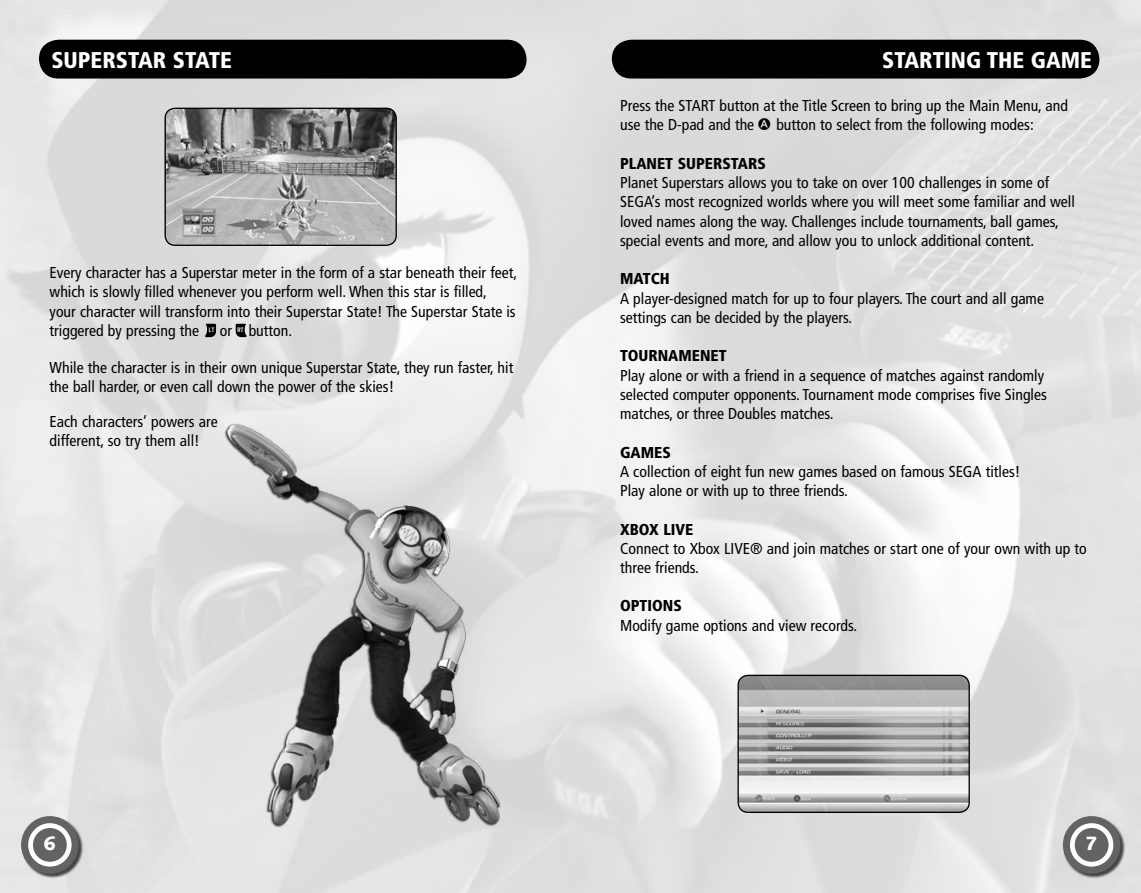
<style>
.page{position:relative;width:1141px;height:893px;background:#fff}
.page>*{position:absolute;margin:0;border:0;box-sizing:border-box;transform-origin:0 0}
.t1{font:900 condensed 22.75px "Frutiger LT Std";color:#fff}
.t2{font:900 19.25px "Syntax LT Std";color:#fff}
.t3{font:condensed 15.75px/19.2px "Frutiger LT Std";color:#000}
.t4{font:900 condensed 15.75px "Frutiger LT Std";color:#000}
</style>
<div class="page">
<img style="left:0;top:0;width:1141px;height:893px">
<div style="left:21px;top:816px;width:70px;height:69px;background:#000;opacity:.7"></div>
<div style="left:21px;top:816px;width:58px;height:58px;background:#636363;border-radius:50%"></div>
<svg style="left:28px;top:823px;width:44px;height:44px"></svg>
<div style="left:1063px;top:816px;width:69px;height:69px;background:#000;opacity:.7"></div>
<div style="left:1063px;top:816px;width:57px;height:58px;background:#636363;border-radius:50%"></div>
<svg style="left:1070px;top:823px;width:43px;height:44px"></svg>
<div style="left:39px;top:40px;width:488px;height:39px;background:#000;border-radius:20px"></div>
<img style="left:165px;top:108px;width:231px;height:137px">
<div style="left:165px;top:108px;width:232px;height:138px;border:1px solid #000;border-radius:10px"></div>
<div style="left:612px;top:40px;width:487px;height:39px;background:#000;border-radius:20px"></div>
<img style="left:738px;top:675px;width:231px;height:137px">
<div style="left:737px;top:675px;width:233px;height:138px;border:1px solid #000;border-radius:10px"></div>
<img style="left:200px;top:412px;width:370px;height:420px">
<svg style="left:205px;top:324px;width:11px;height:13px"></svg>
<svg style="left:236px;top:324px;width:11px;height:13px"></svg>
<svg style="left:758px;top:118px;width:12px;height:12px"></svg>
<h1 class="t1" style="left:51px;top:46px;width:182px">SUPERSTAR STATE</h1>
<p class="t3" style="left:50px;top:263px;width:469px">Every character has a Superstar meter in the form of a star beneath their feet, which is slowly filled whenever you perform well. When this star is filled, your character will transform into their Superstar State! The Superstar State is triggered by pressing the</p>
<p class="t3" style="left:220px;top:321px;width:74px">or button.</p>
<p class="t3" style="left:50px;top:358px;width:465px">While the character is in their own unique Superstar State, they run faster, hit the ball harder, or even call down the power of the skies!</p>
<p class="t3" style="left:50px;top:412px;width:170px">Each characters’ powers are different, so try them all!</p>
<h1 class="t1" style="left:882px;top:46px;width:211px">STARTING THE GAME</h1>
<p class="t3" style="left:620px;top:96px;width:449px">Press the START button at the Title Screen to bring up the Main Menu, and use the D-pad and the</p>
<p class="t3" style="left:776px;top:115px;width:259px">button to select from the following modes:</p>
<p class="t4" style="left:620px;top:154px;width:147px">PLANET SUPERSTARS</p>
<p class="t3" style="left:620px;top:173px;width:456px">Planet Superstars allows you to take on over 100 challenges in some of SEGA’s most recognized worlds where you will meet some familiar and well loved names along the way. Challenges include tournaments, ball games, special events and more, and allow you to unlock additional content.</p>
<p class="t4" style="left:620px;top:269px;width:51px">MATCH</p>
<p class="t3" style="left:620px;top:289px;width:425px">A player-designed match for up to four players. The court and all game settings can be decided by the players.</p>
<p class="t4" style="left:620px;top:346px;width:108px">TOURNAMENET</p>
<p class="t3" style="left:620px;top:366px;width:428px">Play alone or with a friend in a sequence of matches against randomly selected computer opponents. Tournament mode comprises five Singles matches, or three Doubles matches.</p>
<p class="t4" style="left:620px;top:443px;width:52px">GAMES</p>
<p class="t3" style="left:620px;top:462px;width:402px">A collection of eight fun new games based on famous SEGA titles!<br>Play alone or with up to three friends.</p>
<p class="t4" style="left:620px;top:520px;width:75px">XBOX LIVE</p>
<p class="t3" style="left:620px;top:539px;width:468px">Connect to Xbox LIVE® and join matches or start one of your own with up to three friends.</p>
<p class="t4" style="left:620px;top:596px;width:63px">OPTIONS</p>
<p class="t3" style="left:620px;top:616px;width:239px">Modify game options and view records.</p>
<p class="t2" style="left:43px;top:832px;width:14px">6</p>
<p class="t2" style="left:1085px;top:832px;width:14px">7</p>
</div>
